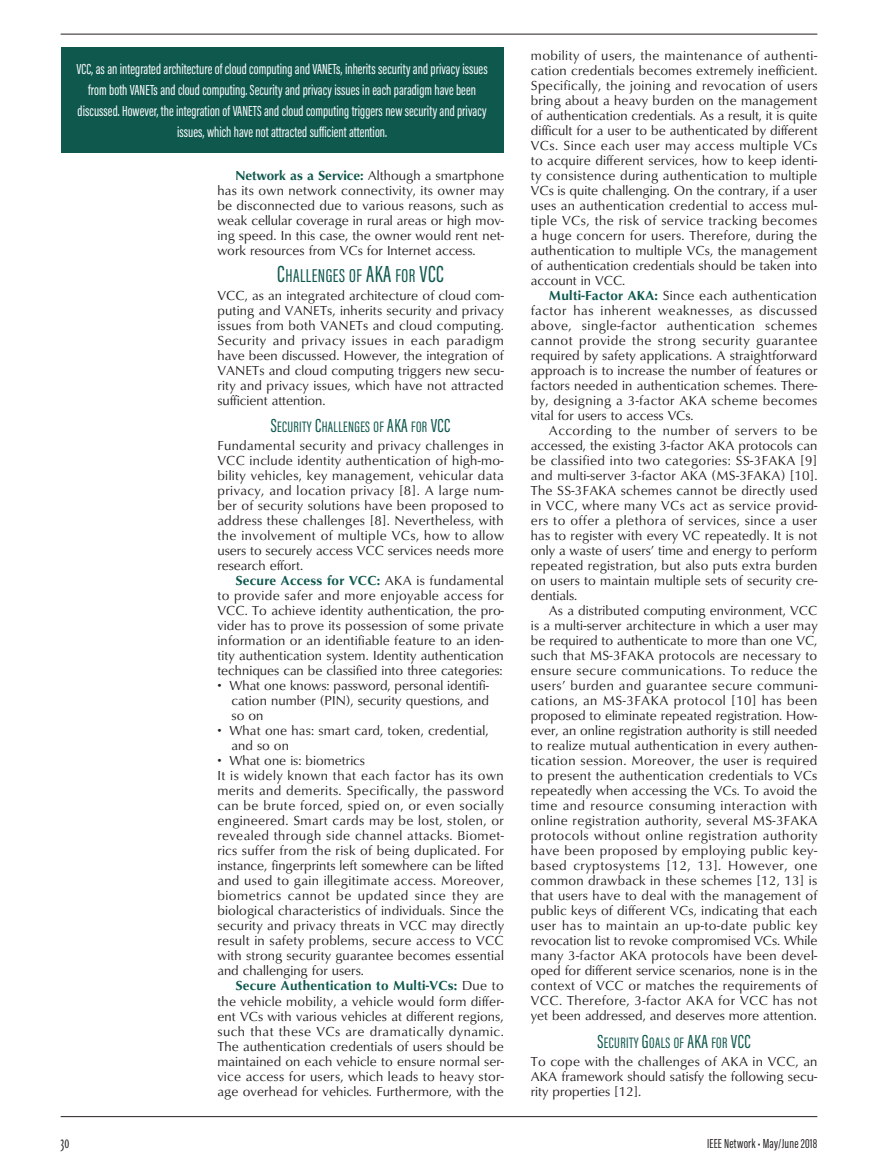
<style>
.page{position:relative;width:878px;height:1175px;background:#fff}
.page>*{position:absolute;margin:0;border:0;box-sizing:border-box;transform-origin:0 0}
.t1{font:19.2px "Acumin Pro Extra Cond Regular SC800";letter-spacing:.025em;color:#0e584e}
.t2{font:16.5px "Matrix II Ext OT Narrow SC800";color:#231f20}
.t3{font:15.6px "Acumin Pro Extra Cond Regular SC800";letter-spacing:.025em;color:#0e584e}
.t4{font:15px/21px "Acumin Pro Extra Cond";color:#fff;text-align:center}
.t5{font:13.5px/15px "Classico URW";letter-spacing:.01em;color:#231f20;text-align:justify}
.t6{font:13.5px "Acumin Pro Extra Cond";letter-spacing:.015em;color:#231f20}
.s1{font-weight:700;color:#0e584e}
.s2{font-size:24px}
.s3{font-size:19.5px}
</style>
<div class="page">
<hr style="left:61px;top:34px;width:756px;height:1px;background:#231f20">
<hr style="left:61px;top:1115px;width:756px;height:1px;background:#231f20">
<div style="left:61px;top:47px;width:442px;height:106px;background:#0e584e"></div>
<p class="t4" style="left:76px;top:58px;width:412px">VCC, as an integrated architecture of cloud computing and VANETs, inherits security and privacy issues from both VANETs and cloud computing. Security and privacy issues in each paradigm have been discussed. However, the integration of VANETS and cloud computing triggers new security and privacy issues, which have not attracted sufficient attention.</p>
<p class="t5" style="left:217px;top:167px;width:288px;text-indent:18px"><span class="s1">Network as a Service:</span> Although a smartphone has its own network connectivity, its owner may be disconnected due to various reasons, such as weak cellular coverage in rural areas or high mov&shy;ing speed. In this case, the owner would rent net&shy;work resources from VCs for Internet access.</p>
<h1 class="t1" style="left:277px;top:264px;width:159px"><span class="s2">C</span>HALLENGES OF <span class="s2">AKA</span> FOR <span class="s2">VCC</span></h1>
<p class="t5" style="left:217px;top:287px;width:288px">VCC, as an integrated architecture of cloud com&shy;puting and VANETs, inherits security and privacy issues from both VANETs and cloud computing.<br>Security and privacy issues in each paradigm have been discussed. However, the integration of VANETs and cloud computing triggers new secu&shy;rity and privacy issues, which have not attracted sufficient attention.</p>
<p class="t3" style="left:270px;top:417px;width:174px"><span class="s3">S</span>ECURITY <span class="s3">C</span>HALLENGES OF <span class="s3">AKA</span> FOR <span class="s3">VCC</span></p>
<p class="t5" style="left:217px;top:437px;width:288px">Fundamental security and privacy challenges in VCC include identity authentication of high-mo&shy;bility vehicles, key management, vehicular data privacy, and location privacy [8]. A large num&shy;ber of security solutions have been proposed to address these challenges [8]. Nevertheless, with the involvement of multiple VCs, how to allow users to securely access VCC services needs more research effort.</p>
<p class="t5" style="left:217px;top:572px;width:288px;text-indent:18px"><span class="s1">Secure Access for VCC:</span> AKA is fundamental to provide safer and more enjoyable access for VCC. To achieve identity authentication, the pro&shy;vider has to prove its possession of some private information or an identifiable feature to an iden&shy;tity authentication system. Identity authentication techniques can be classified into three categories:</p>
<p class="t5" style="left:231px;top:677px;width:258px;text-indent:-14px">• What one knows: password, personal identifi&shy;cation number (PIN), security questions, and so on</p>
<p class="t5" style="left:231px;top:722px;width:258px;text-indent:-14px">• What one has: smart card, token, credential, and so on</p>
<p class="t5" style="left:217px;top:752px;width:288px;text-align:left">• What one is: biometrics<br>It is widely known that each factor has its own merits and demerits. Specifically, the password can be brute forced, spied on, or even socially engineered. Smart cards may be lost, stolen, or revealed through side channel attacks. Biomet&shy;rics suffer from the risk of being duplicated. For instance, fingerprints left somewhere can be lifted and used to gain illegitimate access. Moreover, biometrics cannot be updated since they are biological characteristics of individuals. Since the security and privacy threats in VCC may directly result in safety problems, secure access to VCC with strong security guarantee becomes essential and challenging for users.</p>
<p class="t5" style="left:217px;top:977px;width:288px;text-indent:18px"><span class="s1">Secure Authentication to Multi-VCs:</span> Due to the vehicle mobility, a vehicle would form differ&shy;ent VCs with various vehicles at different regions, such that these VCs are dramatically dynamic.<br>The authentication credentials of users should be maintained on each vehicle to ensure normal ser&shy;vice access for users, which leads to heavy stor&shy;age overhead for vehicles. Furthermore, with the</p>
<p class="t5" style="left:530px;top:47px;width:288px">mobility of users, the maintenance of authenti&shy;cation credentials becomes extremely inefficient.<br>Specifically, the joining and revocation of users bring about a heavy burden on the management of authentication credentials. As a result, it is quite difficult for a user to be authenticated by different VCs. Since each user may access multiple VCs to acquire different services, how to keep identi&shy;ty consistence during authentication to multiple VCs is quite challenging. On the contrary, if a user uses an authentication credential to access mul&shy;tiple VCs, the risk of service tracking becomes a huge concern for users. Therefore, during the authentication to multiple VCs, the management of authentication credentials should be taken into account in VCC.</p>
<p class="t5" style="left:530px;top:287px;width:288px;text-indent:18px"><span class="s1">Multi-Factor AKA:</span> Since each authentication factor has inherent weaknesses, as discussed above, single-factor authentication schemes cannot provide the strong security guarantee required by safety applications. A straightforward approach is to increase the number of features or factors needed in authentication schemes. There&shy;by, designing a 3-factor AKA scheme becomes vital for users to access VCs.</p>
<p class="t5" style="left:530px;top:422px;width:288px;text-indent:18px">According to the number of servers to be accessed, the existing 3-factor AKA protocols can be classified into two categories: SS-3FAKA [9] and multi-server 3-factor AKA (MS-3FAKA) [10].<br>The SS-3FAKA schemes cannot be directly used in VCC, where many VCs act as service provid&shy;ers to offer a plethora of services, since a user has to register with every VC repeatedly. It is not only a waste of users’ time and energy to perform repeated registration, but also puts extra burden on users to maintain multiple sets of security cre&shy;dentials.</p>
<p class="t5" style="left:530px;top:602px;width:288px;text-indent:18px">As a distributed computing environment, VCC is a multi-server architecture in which a user may be required to authenticate to more than one VC, such that MS-3FAKA protocols are necessary to ensure secure communications. To reduce the users’ burden and guarantee secure communi&shy;cations, an MS-3FAKA protocol [10] has been proposed to eliminate repeated registration. How&shy;ever, an online registration authority is still needed to realize mutual authentication in every authen&shy;tication session. Moreover, the user is required to present the authentication credentials to VCs repeatedly when accessing the VCs. To avoid the time and resource consuming interaction with online registration authority, several MS-3FAKA protocols without online registration authority have been proposed by employing public key&shy;based cryptosystems [12, 13]. However, one common drawback in these schemes [12, 13] is that users have to deal with the management of public keys of different VCs, indicating that each user has to maintain an up-to-date public key revocation list to revoke compromised VCs. While many 3-factor AKA protocols have been devel&shy;oped for different service scenarios, none is in the context of VCC or matches the requirements of VCC. Therefore, 3-factor AKA for VCC has not yet been addressed, and deserves more attention.</p>
<p class="t3" style="left:597px;top:1032px;width:148px"><span class="s3">S</span>ECURITY <span class="s3">G</span>OALS OF <span class="s3">AKA</span> FOR <span class="s3">VCC</span></p>
<p class="t5" style="left:530px;top:1052px;width:288px">To cope with the challenges of AKA in VCC, an AKA framework should satisfy the following secu&shy;rity properties [12].</p>
<p class="t2" style="left:61px;top:1131px;width:10px">30</p>
<p class="t6" style="left:706px;top:1134px;width:112px">IEEE Network • May/June 2018</p>
</div>
